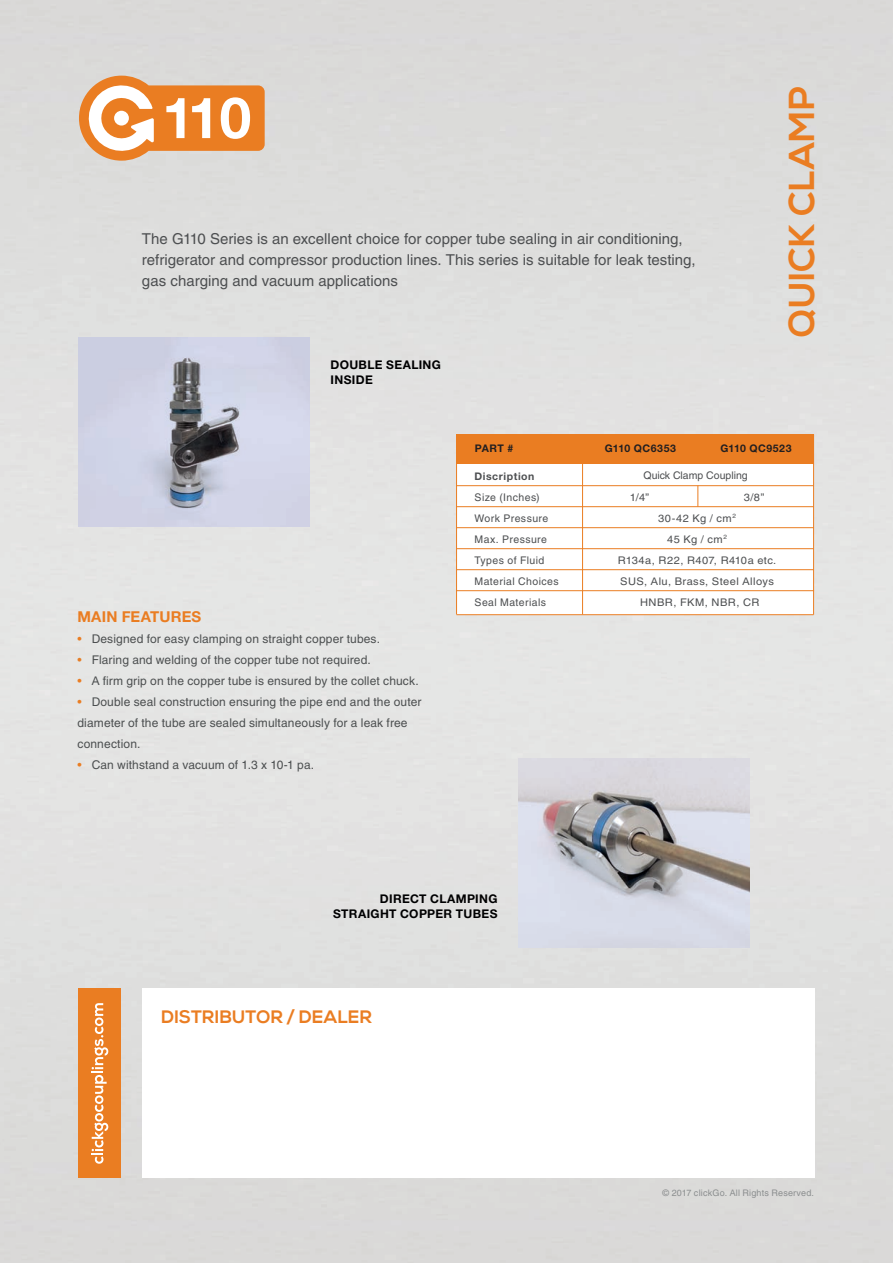
<style>
.page{position:relative;width:893px;height:1263px;background:#e0e0df}
.page>*{position:absolute;margin:0;border:0;box-sizing:border-box;transform-origin:0 0}
.t1{font:700 36px "Nexa";letter-spacing:.01em;color:#ea7d22}
.t2{font:700 18px "Nexa";letter-spacing:.015em;color:#ea7d22}
.t3{font:15px/21px "Helvetica Neue LT Thai";letter-spacing:.005em;color:#4d4f51}
.t4{font:700 15px "Helvetica Neue LT Thai";letter-spacing:.01em;color:#ea7d22}
.t5{font:12px/21px "Helvetica Neue LT Thai";letter-spacing:.01em;color:#4c4f50}
.t6{font:700 12px/15px "Helvetica Neue LT Thai";letter-spacing:.03em;color:#000001;text-align:right}
.t7{font:10.5px/21px "Helvetica Neue LT Thai";letter-spacing:.04em;color:#4d4f51;text-align:center;scale:1.06 1}
.t8{font:10.5px/21px "Helvetica Neue LT Thai";letter-spacing:.04em;color:#4d4f51}
.t9{font:700 10.5px "Helvetica Neue LT Thai";letter-spacing:.05em;color:#231f20}
.t10{font:10.5px "Helvetica Neue LT Thai";color:#4d4f51}
.t11{font:700 10.5px "Helvetica Neue LT Thai";letter-spacing:.05em;color:#4d4f51}
.t12{font:9px "Helvetica Neue LT Thai";letter-spacing:.02em;color:#8b8e8f}
.s1{color:#ea7d22}
.s2{color:#e67e26}
</style>
<div class="page">
<svg style="left:79px;top:76px;width:186px;height:85px"></svg>
<div style="left:142px;top:989px;width:672px;height:189px;background:#fff"></div>
<div style="left:457px;top:485px;width:356px;height:130px;background:#fff"></div>
<div style="left:457px;top:464px;width:356px;height:21px;background:#fff"></div>
<div style="left:457px;top:434px;width:126px;height:30px;background:#ea7d22"></div>
<div style="left:583px;top:434px;width:115px;height:30px;background:#ea7d22"></div>
<div style="left:698px;top:434px;width:116px;height:30px;background:#ea7d22"></div>
<hr style="left:582px;top:435px;width:1px;height:179px;background:#ea7d22">
<svg style="left:697px;top:486px;width:1px;height:20px"></svg>
<hr style="left:813px;top:434px;width:1px;height:181px;background:#ea7d22">
<hr style="left:456px;top:434px;width:1px;height:180px;background:#ea7d22">
<hr style="left:457px;top:590px;width:357px;height:1px;background:#ea7d22">
<hr style="left:457px;top:485px;width:357px;height:1px;background:#ea7d22">
<hr style="left:457px;top:506px;width:357px;height:1px;background:#ea7d22">
<hr style="left:457px;top:527px;width:357px;height:1px;background:#ea7d22">
<hr style="left:457px;top:548px;width:357px;height:1px;background:#ea7d22">
<hr style="left:457px;top:614px;width:357px;height:1px;background:#ea7d22">
<hr style="left:457px;top:569px;width:357px;height:1px;background:#ea7d22">
<div style="left:79px;top:989px;width:42px;height:189px;background:#ea7d22"></div>
<svg style="left:91px;top:1003px;width:17px;height:161px"></svg>
<img style="left:518px;top:758px;width:231px;height:189px">
<img style="left:79px;top:338px;width:231px;height:188px">
<p class="t3" style="left:142px;top:228px;width:555px">The G110 Series is an excellent choice for copper tube sealing in air conditioning, refrigerator and compressor production lines. This series is suitable for leak testing, gas charging and vacuum applications</p>
<p class="t6" style="left:330px;top:357px;width:112px;text-align:left">DOUBLE SEALING<br>INSIDE</p>
<h1 class="t1" style="left:781px;top:337px;width:254px;rotate:-90deg">QUICK CLAMP</h1>
<p class="t4" style="left:77px;top:608px;width:125px">MAIN FEATURES</p>
<p class="t5" style="left:77px;top:628px;width:304px"><span class="s1">•</span> Designed for easy clamping on straight copper tubes.</p>
<p class="t5" style="left:77px;top:649px;width:295px"><span class="s2">•</span> Flaring and welding of the copper tube not required.</p>
<p class="t5" style="left:77px;top:670px;width:343px"><span class="s1">•</span> A firm grip on the copper tube is ensured by the collet chuck.</p>
<p class="t5" style="left:77px;top:691px;width:345px"><span class="s1">•</span> Double seal construction ensuring the pipe end and the outer diameter of the tube are sealed simultaneously for a leak free connection.</p>
<p class="t5" style="left:77px;top:754px;width:238px"><span class="s1">•</span> Can withstand a vacuum of 1.3 x 10-1 pa.</p>
<p class="t9" style="left:475px;top:442px;width:40px">PART #</p>
<p class="t9" style="left:605px;top:442px;width:73px">G110 QC6353</p>
<p class="t9" style="left:720px;top:442px;width:73px">G110 QC9523</p>
<p class="t11" style="left:475px;top:470px;width:61px">Discription</p>
<p class="t8" style="left:475px;top:486px;width:86px">Size (Inches)<br>Work Pressure<br>Max. Pressure<br>Types of Fluid<br>Material Choices<br>Seal Materials</p>
<p class="t7" style="left:630px;top:487px;width:20px">1/4”</p>
<p class="t7" style="left:744px;top:487px;width:21px">3/8”</p>
<p class="t10" style="left:643px;top:469px;width:106px">Quick Clamp Coupling</p>
<p class="t7" style="left:618px;top:508px;width:151px">30-42 Kg / cm<sup>2<br></sup>45 Kg / cm<sup>2<br></sup>R134a, R22, R407, R410a etc.<br>SUS, Alu, Brass, Steel Alloys<br>HNBR, FKM, NBR, CR</p>
<p class="t6" style="left:333px;top:891px;width:166px">DIRECT CLAMPING<br>STRAIGHT COPPER TUBES</p>
<h2 class="t2" style="left:161px;top:1006px;width:212px">DISTRIBUTOR / DEALER</h2>
<p class="t12" style="left:663px;top:1188px;width:153px">© 2017 clickGo. All Rights Reserved.</p>
</div>
